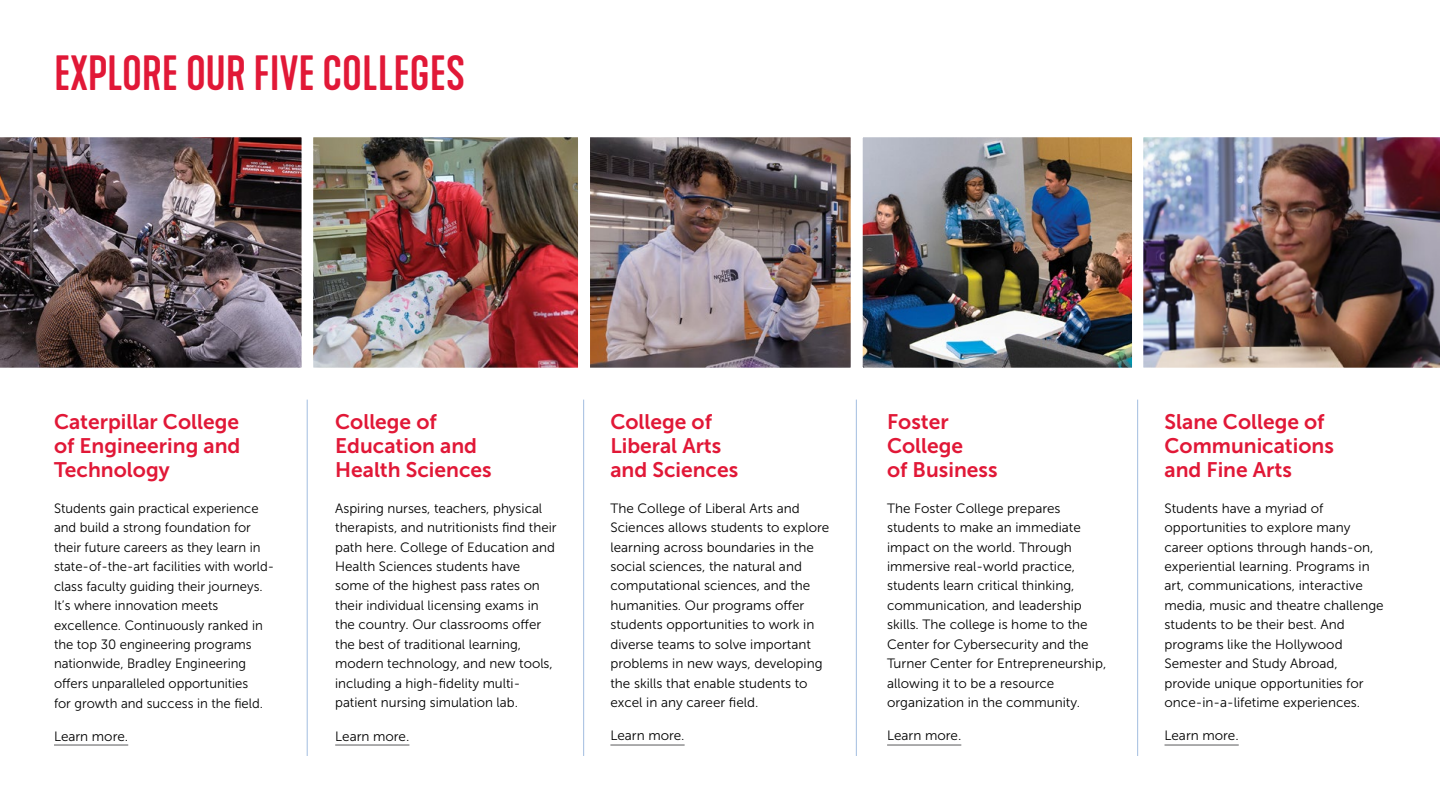
<style>
.page{position:relative;width:1440px;height:810px;background:#fff}
.page>*{position:absolute;margin:0;border:0;box-sizing:border-box;transform-origin:0 0}
.t1{font:500 46.2px "Kapra Neue";color:#e11837}
.t2{font:21px/24px "Museo Sans 700";color:#e11837}
.t3{font:13.5px/19.5px "Museo Sans 300";color:#000}
</style>
<div class="page">
<hr style="left:1164px;top:745px;width:74px;height:1px;background:#5a5a5c">
<hr style="left:610px;top:745px;width:74px;height:1px;background:#5a5a5c">
<hr style="left:54px;top:745px;width:74px;height:1px;background:#5a5a5c">
<hr style="left:887px;top:745px;width:74px;height:1px;background:#5a5a5c">
<hr style="left:335px;top:745px;width:74px;height:1px;background:#5a5a5c">
<img style="left:1143px;top:137px;width:297px;height:231px">
<img style="left:591px;top:138px;width:259px;height:229px">
<div style="left:584px;top:131px;width:273px;height:243px;border:6px solid #fff"></div>
<img style="left:0;top:137px;width:302px;height:231px">
<img style="left:864px;top:138px;width:267px;height:229px">
<div style="left:857px;top:131px;width:281px;height:243px;border:6px solid #fff"></div>
<img style="left:314px;top:138px;width:263px;height:229px">
<div style="left:307px;top:131px;width:277px;height:243px;border:6px solid #fff"></div>
<hr style="left:307px;top:400px;width:1px;height:356px;background:#a2bde0">
<hr style="left:583px;top:400px;width:1px;height:356px;background:#a2bde0">
<hr style="left:856px;top:400px;width:1px;height:356px;background:#a2bde0">
<hr style="left:1137px;top:400px;width:1px;height:356px;background:#a2bde0">
<h1 class="t1" style="left:54px;top:45px;width:412px">EXPLORE OUR FIVE COLLEGES</h1>
<h2 class="t2" style="left:54px;top:410px;width:188px;text-align:justify">Caterpillar College of Engineering and Technology</h2>
<p class="t3" style="left:54px;top:498px;width:222px">Students gain practical experience and build a strong foundation for their future careers as they learn in state-of-the-art facilities with world&shy;class faculty guiding their journeys.<br>It’s where innovation meets excellence. Continuously ranked in the top 30 engineering programs nationwide, Bradley Engineering offers unparalleled opportunities<br>for growth and success in the field.</p>
<p class="t3" style="left:54px;top:726px;width:76px">Learn more.</p>
<h2 class="t2" style="left:335px;top:410px;width:158px">College of<br>Education and<br>Health Sciences</h2>
<p class="t3" style="left:335px;top:498px;width:223px">Aspiring nurses, teachers, physical therapists, and nutritionists find their path here. College of Education and Health Sciences students have some of the highest pass rates on their individual licensing exams in the country. Our classrooms offer the best of traditional learning, modern technology, and new tools, including a high-fidelity multi&shy;patient nursing simulation lab.</p>
<p class="t3" style="left:335px;top:726px;width:76px">Learn more.</p>
<h2 class="t2" style="left:610px;top:410px;width:129px">College of<br>Liberal Arts and Sciences</h2>
<p class="t3" style="left:610px;top:498px;width:220px">The College of Liberal Arts and<br>Sciences allows students to explore learning across boundaries in the social sciences, the natural and computational sciences, and the humanities. Our programs offer students opportunities to work in diverse teams to solve important problems in new ways, developing the skills that enable students to excel in any career field.</p>
<p class="t3" style="left:610px;top:726px;width:76px">Learn more.</p>
<h2 class="t2" style="left:887px;top:410px;width:112px">Foster<br>College<br>of Business</h2>
<p class="t3" style="left:887px;top:498px;width:221px">The Foster College prepares students to make an immediate impact on the world. Through immersive real-world practice, students learn critical thinking, communication, and leadership skills. The college is home to the<br>Center for Cybersecurity and the<br>Turner Center for Entrepreneurship, allowing it to be a resource organization in the community.</p>
<p class="t3" style="left:887px;top:726px;width:76px">Learn more.</p>
<h2 class="t2" style="left:1164px;top:410px;width:171px">Slane College of<br>Communications and Fine Arts</h2>
<p class="t3" style="left:1164px;top:498px;width:221px">Students have a myriad of opportunities to explore many career options through hands-on, experiential learning. Programs in art, communications, interactive media, music and theatre challenge students to be their best. And programs like the Hollywood<br>Semester and Study Abroad, provide unique opportunities for once-in-a-lifetime experiences.</p>
<p class="t3" style="left:1164px;top:726px;width:76px">Learn more.</p>
</div>
